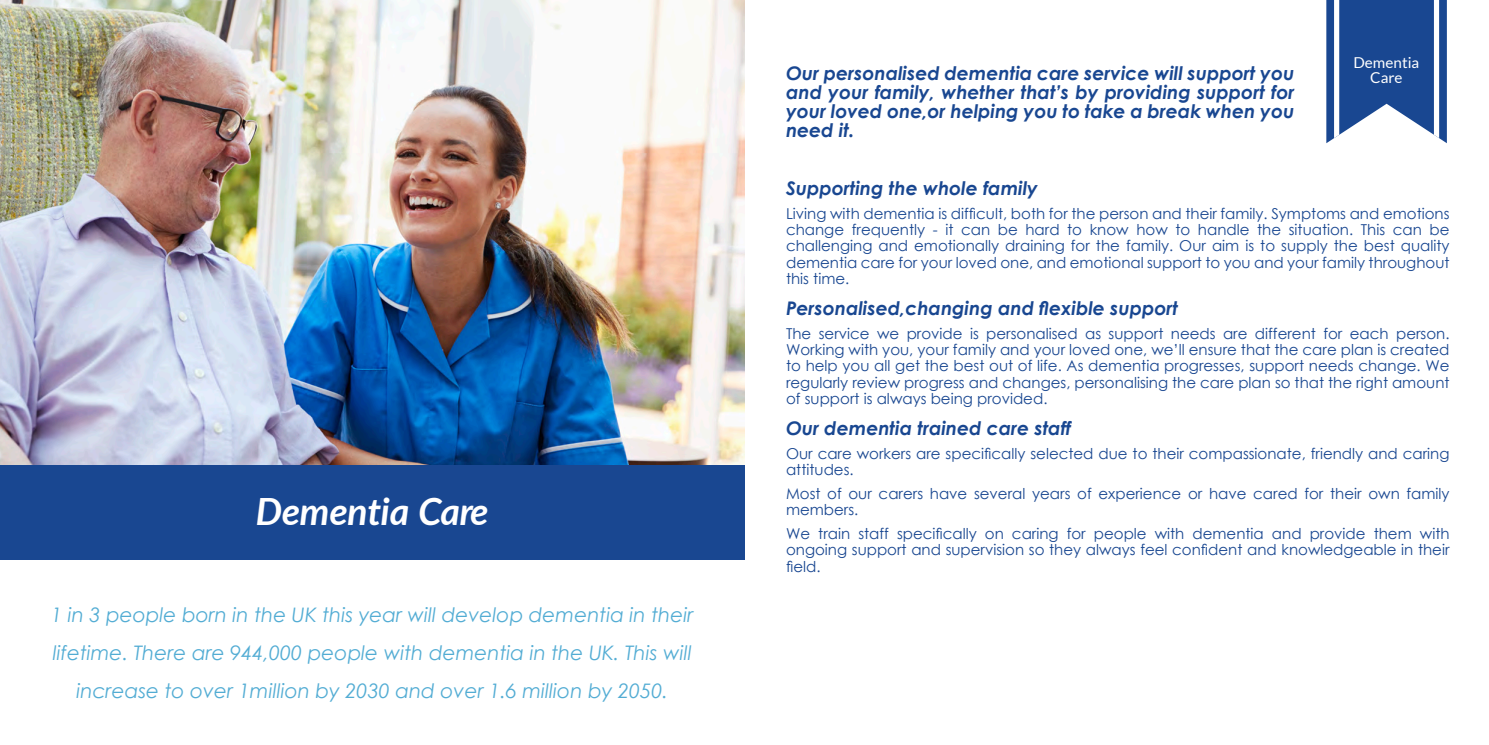
<style>
.page{position:relative;width:1489px;height:745px;background:#fff}
.page>*{position:absolute;margin:0;border:0;box-sizing:border-box;transform-origin:0 0}
.t1{font:italic 700 37.5px "Lato";letter-spacing:-.005em;color:#fff}
.t2{font:italic 20px/37.5px "Century Gothic";color:rgb(63 163 207/.9);text-align:center}
.t3{font:italic 700 18.75px/18.8px "Century Gothic";color:#194791;text-align:justify}
.t4{font:15px/16.2px "Century Gothic";color:#194791;text-align:justify}
.t5{font:15px "Lato";color:#fff}
</style>
<div class="page">
<img style="left:0;top:0;width:744px;height:465px">
<svg style="left:1326px;top:0;width:120px;height:143px"></svg>
<div style="left:0;top:465px;width:744px;height:95px;background:#194791"></div>
<h1 class="t1" style="left:256px;top:494px;width:233px">Dementia Care</h1>
<h2 class="t2" style="left:51px;top:597px;width:643px">1 in 3 people born in the UK this year will develop dementia in their lifetime. There are 944,000 people with dementia in the UK. This will increase to over 1million by 2030 and over 1.6 million by 2050.</h2>
<p class="t5" style="left:1353px;top:56px;width:67px">Dementia</p>
<p class="t3" style="left:786px;top:66px;width:510px">Our personalised dementia care service will support you</p>
<p class="t5" style="left:1369px;top:71px;width:34px">Care</p>
<p class="t3" style="left:786px;top:85px;width:510px">and your family, whether that’s by providing support for your loved one,or helping you to take a break when you need it.</p>
<p class="t3" style="left:786px;top:180px;width:254px">Supporting the whole family</p>
<p class="t4" style="left:786px;top:206px;width:665px">Living with dementia is difficult, both for the person and their family. Symptoms and emotions change frequently - it can be hard to know how to handle the situation. This can be challenging and emotionally draining for the family. Our aim is to supply the best quality dementia care for your loved one, and emotional support to you and your family throughout this time.</p>
<p class="t3" style="left:786px;top:300px;width:393px">Personalised,changing and flexible support</p>
<p class="t4" style="left:786px;top:326px;width:665px">The service we provide is personalised as support needs are different for each person.<br>Working with you, your family and your loved one, we’ll ensure that the care plan is created to help you all get the best out of life. As dementia progresses, support needs change. We regularly review progress and changes, personalising the care plan so that the right amount of support is always being provided.</p>
<p class="t3" style="left:786px;top:420px;width:286px">Our dementia trained care staff</p>
<p class="t4" style="left:786px;top:446px;width:665px">Our care workers are specifically selected due to their compassionate, friendly and caring attitudes.</p>
<p class="t4" style="left:786px;top:486px;width:665px">Most of our carers have several years of experience or have cared for their own family members.</p>
<p class="t4" style="left:786px;top:526px;width:665px">We train staff specifically on caring for people with dementia and provide them with ongoing support and supervision so they always feel confident and knowledgeable in their field.</p>
</div>
